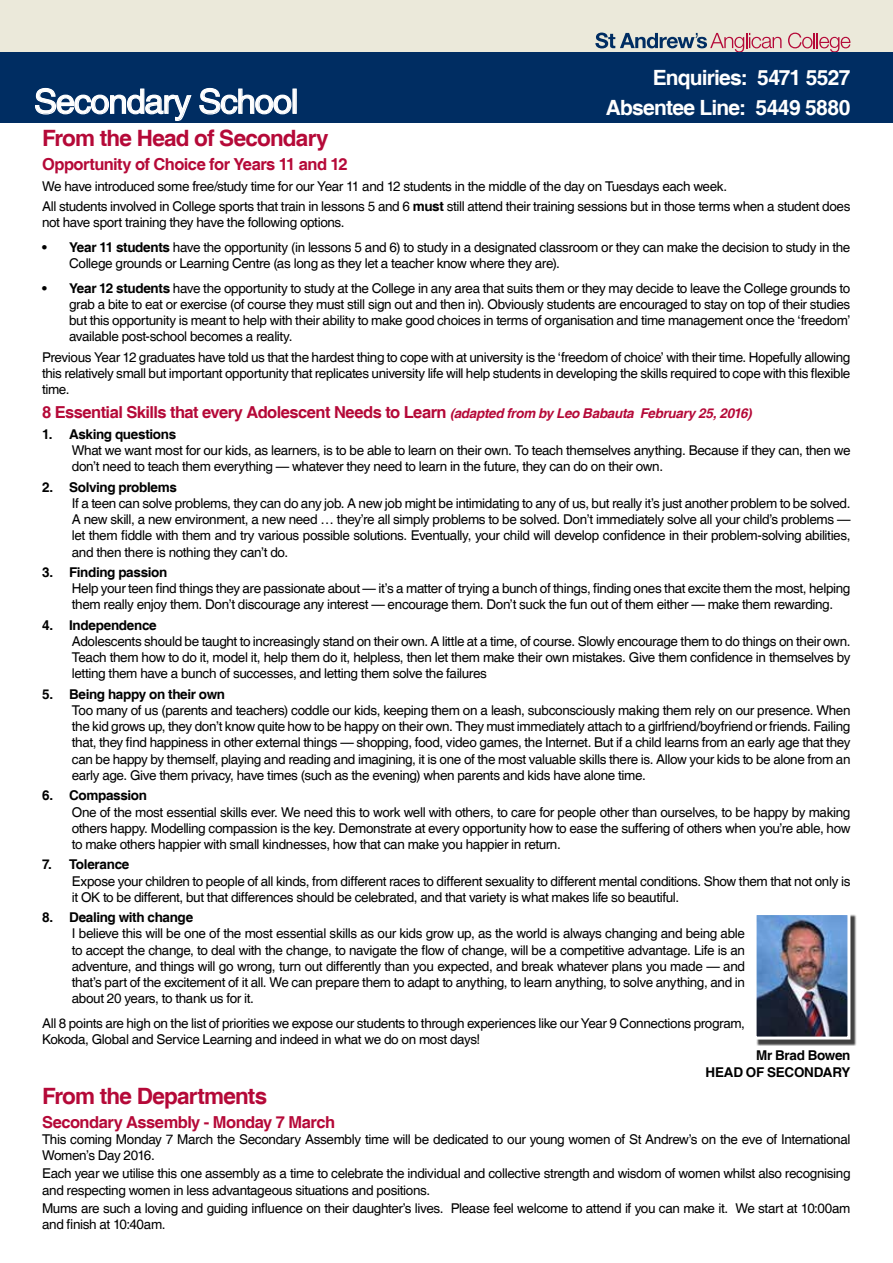
<style>
.page{position:relative;width:893px;height:1263px;background:#fff}
.page>*{position:absolute;margin:0;border:0;box-sizing:border-box;transform-origin:0 0}
.t1{font:33.6px "Helvetica";letter-spacing:-.035em;color:#fff;scale:1.04 1}
.t2{font:700 22.5px "Helvetica";letter-spacing:-.035em;color:#b50938}
.t3{font:700 21px/29.4px "Helvetica";letter-spacing:-.035em;color:#fff;text-align:right}
.t4{font:700 16.5px "Helvetica";letter-spacing:-.03em;color:#b50938}
.t5{font:13.5px/16.2px "Helvetica";letter-spacing:-.025em;color:#000}
.t6{font:700 13.5px/16.2px "Helvetica";letter-spacing:-.025em;color:#000;text-align:right}
.s1{font-weight:700}
.s2{font-style:italic;font-size:13.5px}
</style>
<div class="page">
<div style="left:0;top:0;width:893px;height:64px;background:#ebe9da"></div>
<svg style="left:595px;top:33px;width:186px;height:19px"></svg>
<svg style="left:788px;top:33px;width:62px;height:19px"></svg>
<div style="left:0;top:52px;width:893px;height:71px;background:#002d62"></div>
<svg style="left:35px;top:87px;width:157px;height:34px"></svg>
<svg style="left:199px;top:87px;width:98px;height:28px"></svg>
<div style="left:756px;top:914px;width:100px;height:132px;background:#000;opacity:.75"></div>
<img style="left:758px;top:916px;width:88px;height:119px">
<div style="left:754px;top:912px;width:96px;height:127px;border:3px solid #fff"></div>
<h1 class="t1" style="left:34px;top:82px;width:256px">Secondary School</h1>
<h3 class="t3" style="left:606px;top:64px;width:246px">Enquiries: 5471 5527<br>Absentee Line: 5449 5880</h3>
<h2 class="t2" style="left:42px;top:124px;width:288px">From the Head of Secondary</h2>
<p class="t4" style="left:42px;top:154px;width:307px">Opportunity of Choice for Years 11 and 12</p>
<p class="t5" style="left:42px;top:176px;width:810px;line-height:20.4px">We have introduced some free/study time for our Year 11 and 12 students in the middle of the day on Tuesdays each week.<br>All students involved in College sports that train in lessons 5 and 6 <span class="s1">must</span> still attend their training sessions but in those terms when a student does</p>
<p class="t5" style="left:42px;top:215px;width:304px">not have sport training they have the following options.</p>
<p class="t5" style="left:69px;top:240px;width:783px;text-indent:-27px"><span class="s1">• Year 11 students</span> have the opportunity (in lessons 5 and 6) to study in a designated classroom or they can make the decision to study in the<br>College grounds or Learning Centre (as long as they let a teacher know where they are).</p>
<p class="t5" style="left:69px;top:280px;width:783px;text-align:justify;text-indent:-27px"><span class="s1">• Year 12 students</span> have the opportunity to study at the College in any area that suits them or they may decide to leave the College grounds to grab a bite to eat or exercise (of course they must still sign out and then in). Obviously students are encouraged to stay on top of their studies but this opportunity is meant to help with their ability to make good choices in terms of organisation and time management once the ‘freedom’ available post-school becomes a reality.</p>
<p class="t5" style="left:42px;top:350px;width:810px;text-align:justify">Previous Year 12 graduates have told us that the hardest thing to cope with at university is the ‘freedom of choice’ with their time. Hopefully allowing this relatively small but important opportunity that replicates university life will help students in developing the skills required to cope with this flexible time.</p>
<p class="t4" style="left:42px;top:402px;width:711px">8 Essential Skills that every Adolescent Needs to Learn <span class="s2">(adapted from by Leo Babauta February 25, 2016)</span></p>
<p class="t6" style="left:42px;top:427px;width:136px">1. Asking questions</p>
<p class="t5" style="left:72px;top:443px;width:780px">What we want most for our kids, as learners, is to be able to learn on their own. To teach themselves anything. Because if they can, then we don’t need to teach them everything — whatever they need to learn in the future, they can do on their own.</p>
<p class="t6" style="left:42px;top:479px;width:136px">2. Solving problems</p>
<p class="t5" style="left:72px;top:495px;width:780px;text-align:justify">If a teen can solve problems, they can do any job. A new job might be intimidating to any of us, but really it’s just another problem to be solved.<br>A new skill, a new environment, a new need … they’re all simply problems to be solved. Don’t immediately solve all your child’s problems — let them fiddle with them and try various possible solutions. Eventually, your child will develop confidence in their problem-solving abilities, and then there is nothing they can’t do.</p>
<p class="t6" style="left:42px;top:565px;width:127px">3. Finding passion</p>
<p class="t5" style="left:72px;top:581px;width:780px">Help your teen find things they are passionate about — it’s a matter of trying a bunch of things, finding ones that excite them the most, helping them really enjoy them. Don’t discourage any interest — encourage them. Don’t suck the fun out of them either — make them rewarding.</p>
<p class="t6" style="left:42px;top:618px;width:116px">4. Independence</p>
<p class="t5" style="left:72px;top:634px;width:780px;text-align:justify">Adolescents should be taught to increasingly stand on their own. A little at a time, of course. Slowly encourage them to do things on their own.<br>Teach them how to do it, model it, help them do it, helpless, then let them make their own mistakes. Give them confidence in themselves by letting them have a bunch of successes, and letting them solve the failures</p>
<p class="t6" style="left:42px;top:687px;width:184px">5. Being happy on their own</p>
<p class="t5" style="left:72px;top:703px;width:780px;text-align:justify">Too many of us (parents and teachers) coddle our kids, keeping them on a leash, subconsciously making them rely on our presence. When the kid grows up, they don’t know quite how to be happy on their own. They must immediately attach to a girlfriend/boyfriend or friends. Failing that, they find happiness in other external things — shopping, food, video games, the Internet. But if a child learns from an early age that they can be happy by themself, playing and reading and imagining, it is one of the most valuable skills there is. Allow your kids to be alone from an early age. Give them privacy, have times (such as the evening) when parents and kids have alone time.</p>
<p class="t6" style="left:42px;top:788px;width:107px">6. Compassion</p>
<p class="t5" style="left:72px;top:804px;width:780px;text-align:justify">One of the most essential skills ever. We need this to work well with others, to care for people other than ourselves, to be happy by making others happy. Modelling compassion is the key. Demonstrate at every opportunity how to ease the suffering of others when you’re able, how to make others happier with small kindnesses, how that can make you happier in return.</p>
<p class="t6" style="left:42px;top:857px;width:89px">7. Tolerance</p>
<p class="t5" style="left:72px;top:873px;width:780px">Expose your children to people of all kinds, from different races to different sexuality to different mental conditions. Show them that not only is it OK to be different, but that differences should be celebrated, and that variety is what makes life so beautiful.</p>
<p class="t6" style="left:42px;top:910px;width:153px">8. Dealing with change</p>
<p class="t5" style="left:72px;top:926px;width:675px;text-align:justify">I believe this will be one of the most essential skills as our kids grow up, as the world is always changing and being able to accept the change, to deal with the change, to navigate the flow of change, will be a competitive advantage. Life is an adventure, and things will go wrong, turn out differently than you expected, and break whatever plans you made — and that’s part of the excitement of it all. We can prepare them to adapt to anything, to learn anything, to solve anything, and in about 20 years, to thank us for it.</p>
<p class="t5" style="left:42px;top:1016px;width:704px">All 8 points are high on the list of priorities we expose our students to through experiences like our Year 9 Connections program,<br>Kokoda, Global and Service Learning and indeed in what we do on most days!</p>
<p class="t6" style="left:706px;top:1048px;width:146px">Mr Brad Bowen<br>HEAD OF SECONDARY</p>
<h2 class="t2" style="left:42px;top:1082px;width:227px">From the Departments</h2>
<p class="t4" style="left:42px;top:1112px;width:295px">Secondary Assembly - Monday 7 March</p>
<p class="t5" style="left:42px;top:1131px;width:810px">This coming Monday 7 March the Secondary Assembly time will be dedicated to our young women of St Andrew’s on the eve of International<br>Women’s Day 2016.</p>
<p class="t5" style="left:42px;top:1166px;width:810px">Each year we utilise this one assembly as a time to celebrate the individual and collective strength and wisdom of women whilst also recognising and respecting women in less advantageous situations and positions.</p>
<p class="t5" style="left:42px;top:1200px;width:810px">Mums are such a loving and guiding influence on their daughter’s lives. Please feel welcome to attend if you can make it. We start at 10:00am and finish at 10:40am.</p>
</div>
